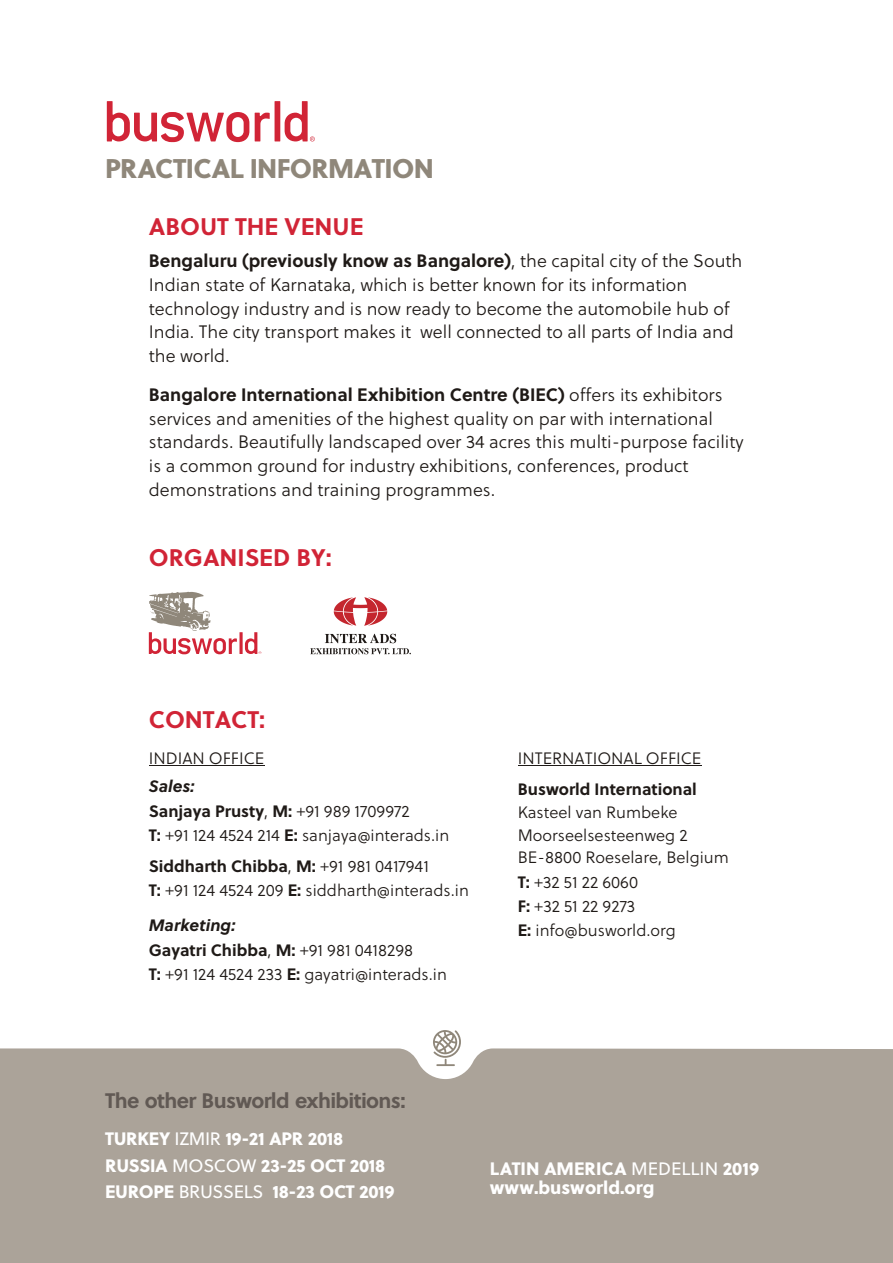
<style>
.page{position:relative;width:893px;height:1263px;background:#fff}
.page>*{position:absolute;margin:0;border:0;box-sizing:border-box;transform-origin:0 0}
.t1{font:800 27px "Soleil W01";letter-spacing:-.025em;color:#8f877a}
.t2{font:700 24px "Soleil W01";color:#d12436}
.t3{font:700 21px "Soleil W01";letter-spacing:-.03em;color:#615954}
.t4{font:300 18px/23.5px "Soleil W01";color:#1f1a17}
.t5{font:800 18px/26.5px "Soleil W01";letter-spacing:-.02em;color:#fff}
.t6{font:800 18px/18.6px "Soleil W01";color:#fff}
.t7{font:300 16.5px/23.5px "Soleil W01";color:#1f1a17}
.t8{font:700 16.5px "Soleil W01";color:#1f1a17}
.s1{font-weight:700}
.s2{font-weight:700;font-style:italic}
.s3{font-weight:400}
</style>
<div class="page">
<svg style="left:149px;top:592px;width:88px;height:62px"></svg>
<svg style="left:239px;top:632px;width:4px;height:22px"></svg>
<svg style="left:245px;top:632px;width:16px;height:22px"></svg>
<svg style="left:334px;top:597px;width:53px;height:29px"></svg>
<svg style="left:310px;top:634px;width:101px;height:20px"></svg>
<div style="left:0;top:1048px;width:893px;height:215px;background:#aba399"></div>
<svg style="left:433px;top:1030px;width:28px;height:36px"></svg>
<svg style="left:107px;top:101px;width:142px;height:41px"></svg>
<svg style="left:255px;top:113px;width:15px;height:28px"></svg>
<div style="left:275px;top:101px;width:5px;height:40px;background:#d12436"></div>
<svg style="left:285px;top:101px;width:30px;height:40px"></svg>
<hr style="left:149px;top:765px;width:115px;height:1px;background:#1f1a17">
<hr style="left:518px;top:765px;width:183px;height:1px;background:#1f1a17">
<h1 class="t1" style="left:105px;top:147px;width:330px">PRACTICAL INFORMATION</h1>
<h2 class="t2" style="left:149px;top:208px;width:216px">ABOUT THE VENUE</h2>
<p class="t4" style="left:149px;top:249px;width:595px"><span class="s1">Bengaluru (previously know as Bangalore)</span>, the capital city of the South Indian state of Karnataka, which is better known for its information technology industry and is now ready to become the automobile hub of India. The city transport makes it well connected to all parts of India and the world.</p>
<p class="t4" style="left:149px;top:383px;width:596px"><span class="s1">Bangalore International Exhibition Centre (BIEC)</span> offers its exhibitors services and amenities of the highest quality on par with international standards. Beautifully landscaped over 34 acres this multi-purpose facility is a common ground for industry exhibitions, conferences, product demonstrations and training programmes.</p>
<h2 class="t2" style="left:149px;top:539px;width:184px">ORGANISED BY:</h2>
<h2 class="t2" style="left:149px;top:701px;width:118px">CONTACT:</h2>
<p class="t7" style="left:149px;top:746px;width:117px">INDIAN OFFICE</p>
<p class="t7" style="left:149px;top:773px;width:302px;line-height:24.6px"><span class="s2">Sales:<br></span><span class="s1">Sanjaya Prusty</span>, <span class="s1">M:</span> +91 989 1709972<br><span class="s1">T:</span> +91 124 4524 214 <span class="s1">E:</span> sanjaya@interads.in</p>
<p class="t7" style="left:149px;top:854px;width:322px;line-height:24.2px"><span class="s1">Siddharth Chibba</span>, <span class="s1">M:</span> +91 981 0417941<br><span class="s1">T:</span> +91 124 4524 209 <span class="s1">E:</span> siddharth@interads.in</p>
<p class="t7" style="left:149px;top:912px;width:300px;line-height:24.6px"><span class="s2">Marketing:<br></span><span class="s1">Gayatri Chibba</span>, <span class="s1">M:</span> +91 981 0418298<br><span class="s1">T:</span> +91 124 4524 233 <span class="s1">E:</span> gayatri@interads.in</p>
<p class="t7" style="left:518px;top:746px;width:185px">INTERNATIONAL OFFICE</p>
<p class="t8" style="left:518px;top:777px;width:181px">Busworld International</p>
<p class="t7" style="left:518px;top:800px;width:213px">Kasteel van Rumbeke<br>Moorseelsesteenweg 2<br>BE-8800 Roeselare, Belgium<br><span class="s1">T:</span> +32 51 22 6060<br><span class="s1">F:</span> +32 51 22 9273<br><span class="s1">E:</span> info@busworld.org</p>
<p class="t3" style="left:105px;top:1085px;width:302px">The other Busworld exhibitions:</p>
<p class="t5" style="left:105px;top:1124px;width:291px">TURKEY <span class="s3">IZMIR</span> 19-21 APR 2018<br>RUSSIA <span class="s3">MOSCOW</span> 23-25 OCT 2018<br>EUROPE <span class="s3">BRUSSELS</span> 18-23 OCT 2019</p>
<p class="t6" style="left:490px;top:1158px;width:271px">LATIN AMERICA <span class="s3">MEDELLIN</span> 2019 www.busworld.org</p>
</div>
